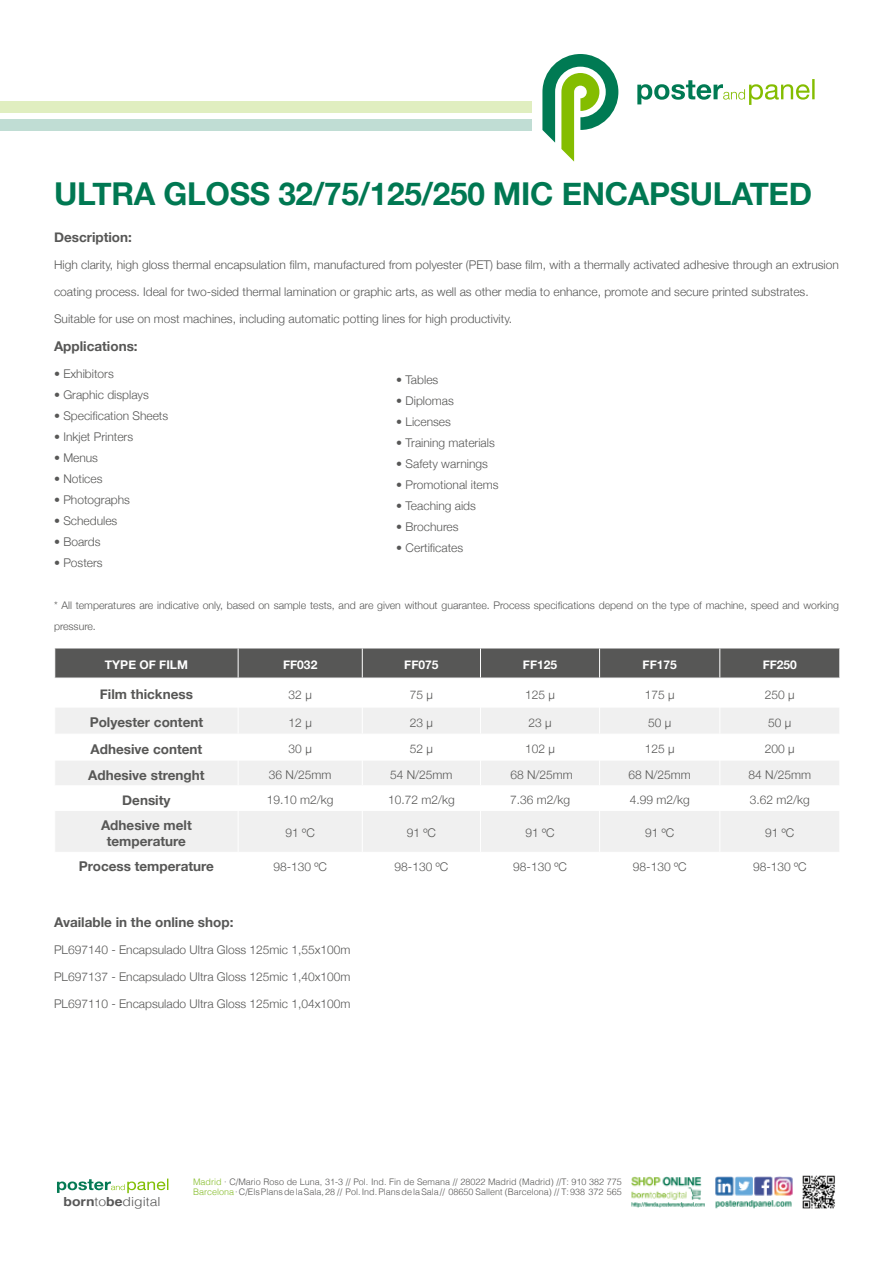
<style>
.page{position:relative;width:893px;height:1263px;background:#fff}
.page>*{position:absolute;margin:0;border:0;box-sizing:border-box;transform-origin:0 0}
.t1{font:700 31.5px "Helvetica Neue";letter-spacing:-.01em;color:#007852}
.t2{font:700 13.5px/16.2px "Helvetica Neue";color:#575756;text-align:center}
.t3{font:300 12.6px "Helvetica";color:#575757;scale:1.11 1}
.t4{font:300 12px "Helvetica Neue";color:#575756}
.t5{font:700 12px "Helvetica Neue";color:#fff}
.t6{font:300 10.5px/21px "Helvetica Neue";color:#575756}
.t7{font:300 9px/10.8px "Helvetica";color:#585756}
.s1{font-weight:700}
.s2{color:#84bc28}
</style>
<div class="page">
<img style="left:715px;top:1176px;width:78px;height:32px">
<img style="left:631px;top:1176px;width:71px;height:24px">
<img style="left:631px;top:1202px;width:74px;height:6px">
<img style="left:802px;top:1175px;width:33px;height:34px">
<svg style="left:637px;top:79px;width:178px;height:26px"></svg>
<svg style="left:542px;top:54px;width:76px;height:108px"></svg>
<div style="left:0;top:101px;width:532px;height:12px;background:#e0eec0"></div>
<div style="left:0;top:119px;width:532px;height:12px;background:#c0ddd4"></div>
<svg style="left:55px;top:648px;width:784px;height:30px;background:#5c5c5b"></svg>
<svg style="left:55px;top:708px;width:784px;height:144px;fill:#f0f0f0"></svg>
<hr style="left:238px;top:648px;width:1px;height:30px;background:#fff">
<hr style="left:362px;top:648px;width:1px;height:30px;background:#fff">
<hr style="left:480px;top:648px;width:1px;height:30px;background:#fff">
<hr style="left:599px;top:648px;width:1px;height:30px;background:#fff">
<hr style="left:719px;top:648px;width:1px;height:30px;background:#fff">
<hr style="left:54px;top:734px;width:2px;height:27px;background:#fff">
<hr style="left:237px;top:734px;width:2px;height:27px;background:#fff">
<hr style="left:719px;top:734px;width:2px;height:27px;background:#fff">
<hr style="left:54px;top:786px;width:2px;height:25px;background:#fff">
<hr style="left:237px;top:786px;width:2px;height:25px;background:#fff">
<hr style="left:719px;top:786px;width:2px;height:25px;background:#fff">
<svg style="left:238px;top:708px;width:1px;height:26px"></svg>
<svg style="left:719px;top:708px;width:1px;height:26px"></svg>
<hr style="left:54px;top:734px;width:184px;height:1px;background:#fff">
<hr style="left:238px;top:734px;width:124px;height:1px;background:#fff">
<hr style="left:362px;top:734px;width:118px;height:1px;background:#fff">
<hr style="left:480px;top:734px;width:120px;height:1px;background:#fff">
<hr style="left:600px;top:734px;width:120px;height:1px;background:#fff">
<hr style="left:720px;top:734px;width:120px;height:1px;background:#fff">
<svg style="left:238px;top:761px;width:1px;height:24px"></svg>
<svg style="left:362px;top:708px;width:1px;height:103px"></svg>
<svg style="left:480px;top:708px;width:1px;height:103px"></svg>
<svg style="left:599px;top:708px;width:1px;height:103px"></svg>
<svg style="left:719px;top:761px;width:1px;height:24px"></svg>
<hr style="left:54px;top:785px;width:184px;height:1px;background:#fff">
<hr style="left:238px;top:785px;width:124px;height:1px;background:#fff">
<hr style="left:362px;top:785px;width:118px;height:1px;background:#fff">
<hr style="left:480px;top:785px;width:120px;height:1px;background:#fff">
<hr style="left:600px;top:785px;width:120px;height:1px;background:#fff">
<hr style="left:720px;top:785px;width:120px;height:1px;background:#fff">
<hr style="left:238px;top:811px;width:1px;height:41px;background:#fff">
<hr style="left:362px;top:811px;width:1px;height:41px;background:#fff">
<hr style="left:480px;top:811px;width:1px;height:41px;background:#fff">
<hr style="left:599px;top:811px;width:1px;height:41px;background:#fff">
<hr style="left:719px;top:811px;width:1px;height:41px;background:#fff">
<svg style="left:57px;top:1178px;width:111px;height:15px"></svg>
<h1 class="t1" style="left:54px;top:169px;width:760px">ULTRA GLOSS 32/75/125/250 MIC ENCAPSULATED</h1>
<p class="t2" style="left:54px;top:229px;width:79px">Description:</p>
<p class="t4" style="left:54px;top:255px;width:786px">High clarity, high gloss thermal encapsulation film, manufactured from polyester (PET) base film, with a thermally activated adhesive through an extrusion</p>
<p class="t4" style="left:54px;top:282px;width:756px">coating process. Ideal for two-sided thermal lamination or graphic arts, as well as other media to enhance, promote and secure printed substrates.</p>
<p class="t4" style="left:54px;top:309px;width:460px">Suitable for use on most machines, including automatic potting lines for high productivity.</p>
<p class="t2" style="left:54px;top:339px;width:85px">Applications:</p>
<p class="t4" style="left:54px;top:364px;width:61px">• Exhibitors</p>
<p class="t4" style="left:54px;top:385px;width:96px">• Graphic displays</p>
<p class="t4" style="left:54px;top:406px;width:116px">• Specification Sheets</p>
<p class="t4" style="left:54px;top:427px;width:81px">• Inkjet Printers</p>
<p class="t4" style="left:54px;top:448px;width:46px">• Menus</p>
<p class="t4" style="left:54px;top:469px;width:50px">• Notices</p>
<p class="t4" style="left:54px;top:490px;width:78px">• Photographs</p>
<p class="t4" style="left:54px;top:511px;width:65px">• Schedules</p>
<p class="t4" style="left:54px;top:532px;width:48px">• Boards</p>
<p class="t4" style="left:54px;top:553px;width:50px">• Posters</p>
<p class="t6" style="left:54px;top:594px;width:786px">* All temperatures are indicative only, based on sample tests, and are given without guarantee. Process specifications depend on the type of machine, speed and working pressure.</p>
<p class="t4" style="left:396px;top:370px;width:44px">• Tables</p>
<p class="t4" style="left:396px;top:391px;width:59px">• Diplomas</p>
<p class="t4" style="left:396px;top:412px;width:56px">• Licenses</p>
<p class="t4" style="left:396px;top:433px;width:100px">• Training materials</p>
<p class="t4" style="left:396px;top:454px;width:93px">• Safety warnings</p>
<p class="t4" style="left:396px;top:475px;width:104px">• Promotional items</p>
<p class="t4" style="left:396px;top:496px;width:81px">• Teaching aids</p>
<p class="t4" style="left:396px;top:517px;width:64px">• Brochures</p>
<p class="t4" style="left:396px;top:538px;width:68px">• Certificates</p>
<p class="t5" style="left:105px;top:655px;width:84px">TYPE OF FILM</p>
<p class="t5" style="left:283px;top:655px;width:36px">FF032</p>
<p class="t5" style="left:404px;top:655px;width:36px">FF075</p>
<p class="t5" style="left:523px;top:655px;width:36px">FF125</p>
<p class="t5" style="left:643px;top:655px;width:36px">FF175</p>
<p class="t5" style="left:763px;top:655px;width:36px">FF250</p>
<p class="t2" style="left:100px;top:687px;width:94px">Film thickness</p>
<p class="t4" style="left:289px;top:685px;width:25px">32 μ</p>
<p class="t4" style="left:410px;top:685px;width:25px">75 μ</p>
<p class="t4" style="left:525px;top:685px;width:31px">125 μ</p>
<p class="t4" style="left:645px;top:685px;width:31px">175 μ</p>
<p class="t4" style="left:765px;top:685px;width:31px">250 μ</p>
<p class="t2" style="left:90px;top:715px;width:115px">Polyester content</p>
<p class="t4" style="left:289px;top:713px;width:25px">12 μ</p>
<p class="t4" style="left:410px;top:713px;width:25px">23 μ</p>
<p class="t4" style="left:528px;top:713px;width:25px">23 μ</p>
<p class="t4" style="left:648px;top:713px;width:25px">50 μ</p>
<p class="t4" style="left:768px;top:713px;width:25px">50 μ</p>
<p class="t2" style="left:91px;top:741px;width:113px">Adhesive content</p>
<p class="t4" style="left:289px;top:739px;width:25px">30 μ</p>
<p class="t4" style="left:410px;top:739px;width:25px">52 μ</p>
<p class="t4" style="left:525px;top:739px;width:31px">102 μ</p>
<p class="t4" style="left:645px;top:739px;width:31px">125 μ</p>
<p class="t4" style="left:765px;top:739px;width:31px">200 μ</p>
<p class="t2" style="left:88px;top:767px;width:118px">Adhesive strenght</p>
<p class="t4" style="left:269px;top:765px;width:64px">36 N/25mm</p>
<p class="t4" style="left:390px;top:765px;width:64px">54 N/25mm</p>
<p class="t4" style="left:510px;top:765px;width:64px">68 N/25mm</p>
<p class="t4" style="left:628px;top:765px;width:64px">68 N/25mm</p>
<p class="t4" style="left:749px;top:765px;width:64px">84 N/25mm</p>
<p class="t2" style="left:122px;top:792px;width:50px">Density</p>
<p class="t4" style="left:267px;top:790px;width:68px">19.10 m2/kg</p>
<p class="t4" style="left:388px;top:790px;width:68px">10.72 m2/kg</p>
<p class="t4" style="left:510px;top:790px;width:62px">7.36 m2/kg</p>
<p class="t4" style="left:630px;top:790px;width:62px">4.99 m2/kg</p>
<p class="t4" style="left:750px;top:790px;width:62px">3.62 m2/kg</p>
<p class="t2" style="left:101px;top:817px;width:92px">Adhesive melt temperature</p>
<p class="t4" style="left:286px;top:823px;width:31px">91 ºC</p>
<p class="t4" style="left:407px;top:823px;width:31px">91 ºC</p>
<p class="t4" style="left:525px;top:823px;width:31px">91 ºC</p>
<p class="t4" style="left:645px;top:823px;width:31px">91 ºC</p>
<p class="t4" style="left:765px;top:823px;width:31px">91 ºC</p>
<p class="t2" style="left:79px;top:859px;width:137px">Process temperature</p>
<p class="t4" style="left:273px;top:857px;width:55px">98-130 ºC</p>
<p class="t4" style="left:395px;top:857px;width:55px">98-130 ºC</p>
<p class="t4" style="left:513px;top:857px;width:55px">98-130 ºC</p>
<p class="t4" style="left:633px;top:857px;width:55px">98-130 ºC</p>
<p class="t4" style="left:753px;top:857px;width:55px">98-130 ºC</p>
<p class="t2" style="left:54px;top:915px;width:181px">Available in the online shop:</p>
<p class="t4" style="left:54px;top:940px;width:298px">PL697140 - Encapsulado Ultra Gloss 125mic 1,55x100m</p>
<p class="t4" style="left:54px;top:967px;width:298px">PL697137 - Encapsulado Ultra Gloss 125mic 1,40x100m</p>
<p class="t4" style="left:54px;top:994px;width:298px">PL697110 - Encapsulado Ultra Gloss 125mic 1,04x100m</p>
<p class="t3" style="left:64px;top:1191px;width:89px"><span class="s1">born</span>to<span class="s1">be</span>digital</p>
<p class="t7" style="left:193px;top:1175px;width:430px"><span class="s2">Madrid</span> · C/Mario Roso de Luna, 31-3 // Pol. Ind. Fin de Semana // 28022 Madrid (Madrid) //T: 910 382 775<br><span class="s2">Barcelona</span> · C/Els Plans de la Sala, 28 // Pol. Ind. Plans de la Sala // 08650 Sallent (Barcelona) // T: 938 372 565</p>
</div>
